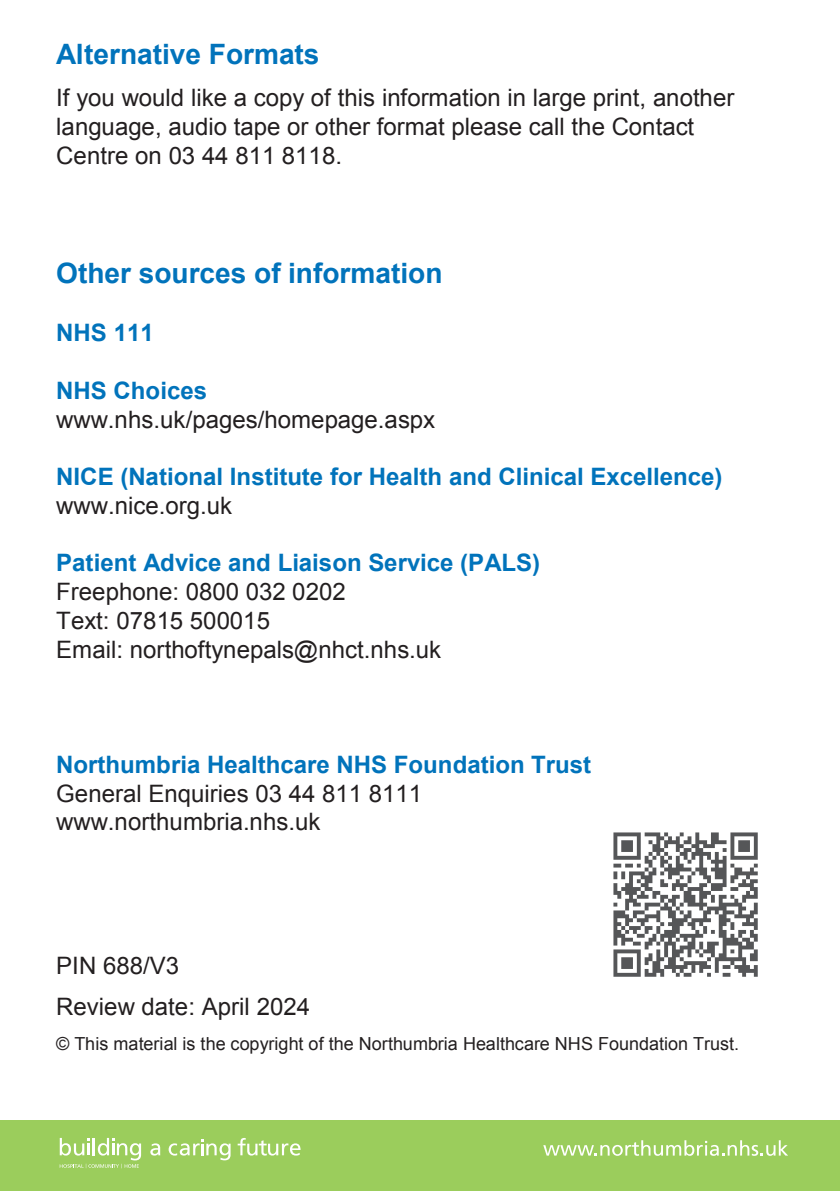
<style>
.page{position:relative;width:840px;height:1191px;background:#fff}
.page>*{position:absolute;margin:0;border:0;box-sizing:border-box;transform-origin:0 0}
.t1{font:700 28px "Arial";color:#0173bb}
.t2{font:24px/28.8px "Arial";color:#231f20}
.t3{font:700 24px "Arial";color:#0173bb}
.t4{font:18px "Arial";color:#231f20}
</style>
<div class="page">
<div style="left:0;top:1120px;width:839px;height:71px;background:#9bcd5c"></div>
<svg style="left:150px;top:1143px;width:10px;height:12px"></svg>
<svg style="left:168px;top:1139px;width:62px;height:21px"></svg>
<svg style="left:237px;top:1138px;width:63px;height:17px"></svg>
<svg style="left:60px;top:1137px;width:81px;height:31px"></svg>
<svg style="left:543px;top:1140px;width:244px;height:15px"></svg>
<img style="left:613px;top:832px;width:145px;height:145px">
<p class="t1" style="left:56px;top:36px;width:265px">Alternative Formats</p>
<p class="t2" style="left:56px;top:84px;width:679px">If you would like a copy of this information in large print, another language, audio tape or other format please call the Contact<br>Centre on 03 44 811 8118.</p>
<p class="t1" style="left:56px;top:254px;width:387px">Other sources of information</p>
<p class="t3" style="left:56px;top:317px;width:99px">NHS 111</p>
<p class="t3" style="left:56px;top:374px;width:152px">NHS Choices</p>
<p class="t2" style="left:56px;top:405px;width:380px">www.nhs.uk/pages/homepage.aspx</p>
<p class="t3" style="left:56px;top:461px;width:667px">NICE (National Institute for Health and Clinical Excellence)</p>
<p class="t2" style="left:56px;top:491px;width:177px">www.nice.org.uk</p>
<p class="t3" style="left:56px;top:547px;width:485px">Patient Advice and Liaison Service (PALS)</p>
<p class="t2" style="left:56px;top:577px;width:386px">Freephone: 0800 032 0202<br>Text: 07815 500015<br>Email: northoftynepals@nhct.nhs.uk</p>
<p class="t3" style="left:56px;top:748px;width:536px">Northumbria Healthcare NHS Foundation Trust</p>
<p class="t2" style="left:56px;top:779px;width:367px">General Enquiries 03 44 811 8111 www.northumbria.nhs.uk</p>
<p class="t2" style="left:56px;top:945px;width:255px;line-height:40.8px">PIN 688/V3<br>Review date: April 2024</p>
<p class="t4" style="left:56px;top:1031px;width:684px">© This material is the copyright of the Northumbria Healthcare NHS Foundation Trust.</p>
</div>
